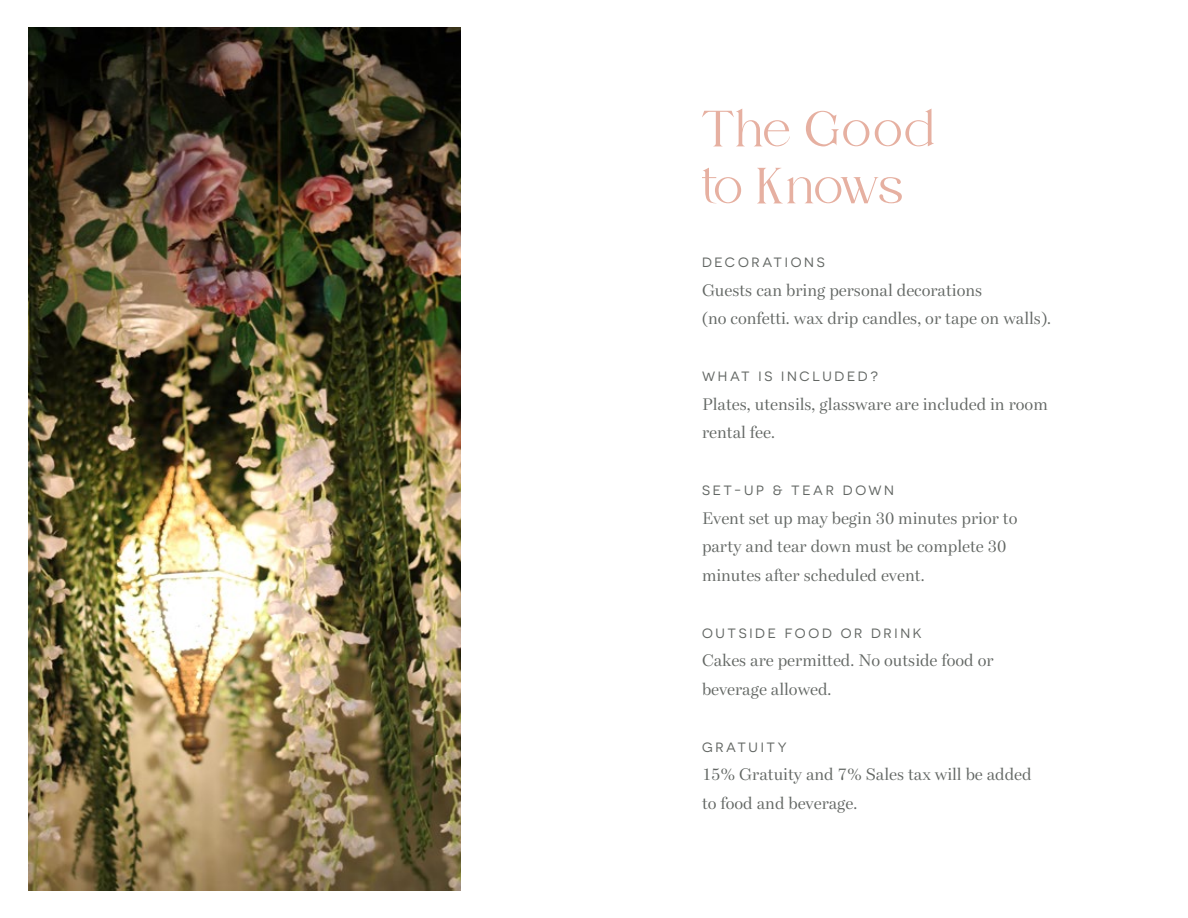
<style>
.page{position:relative;width:1188px;height:918px;background:#fff}
.page>*{position:absolute;margin:0;border:0;box-sizing:border-box;transform-origin:0 0}
.t1{font:51px/57px "Cherie";letter-spacing:.01em;color:#e6b0a1}
.t2{font:16.5px/28.5px "Bressay Display Deva";color:#626663}
.t3{font:13.5px "Novecentosanswide";letter-spacing:.2em;color:#626663}
</style>
<div class="page">
<img style="left:28px;top:27px;width:432px;height:864px">
<h1 class="t1" style="left:702px;top:101px;width:236px">The Good to Knows</h1>
<p class="t3" style="left:702px;top:255px;width:124px">DECORATIONS</p>
<p class="t2" style="left:702px;top:276px;width:351px">Guests can bring personal decorations<br>(no confetti. wax drip candles, or tape on walls).</p>
<p class="t3" style="left:702px;top:369px;width:178px">WHAT IS INCLUDED?</p>
<p class="t2" style="left:702px;top:390px;width:347px">Plates, utensils, glassware are included in room rental fee.</p>
<p class="t3" style="left:702px;top:483px;width:194px">SET-UP &amp; TEAR DOWN</p>
<p class="t2" style="left:702px;top:504px;width:317px">Event set up may begin 30 minutes prior to party and tear down must be complete 30 minutes after scheduled event.</p>
<p class="t3" style="left:702px;top:625px;width:221px">OUTSIDE FOOD OR DRINK</p>
<p class="t2" style="left:702px;top:646px;width:293px">Cakes are permitted. No outside food or beverage allowed.</p>
<p class="t3" style="left:702px;top:739px;width:86px">GRATUITY</p>
<p class="t2" style="left:702px;top:760px;width:331px">15% Gratuity and 7% Sales tax will be added to food and beverage.</p>
</div>
